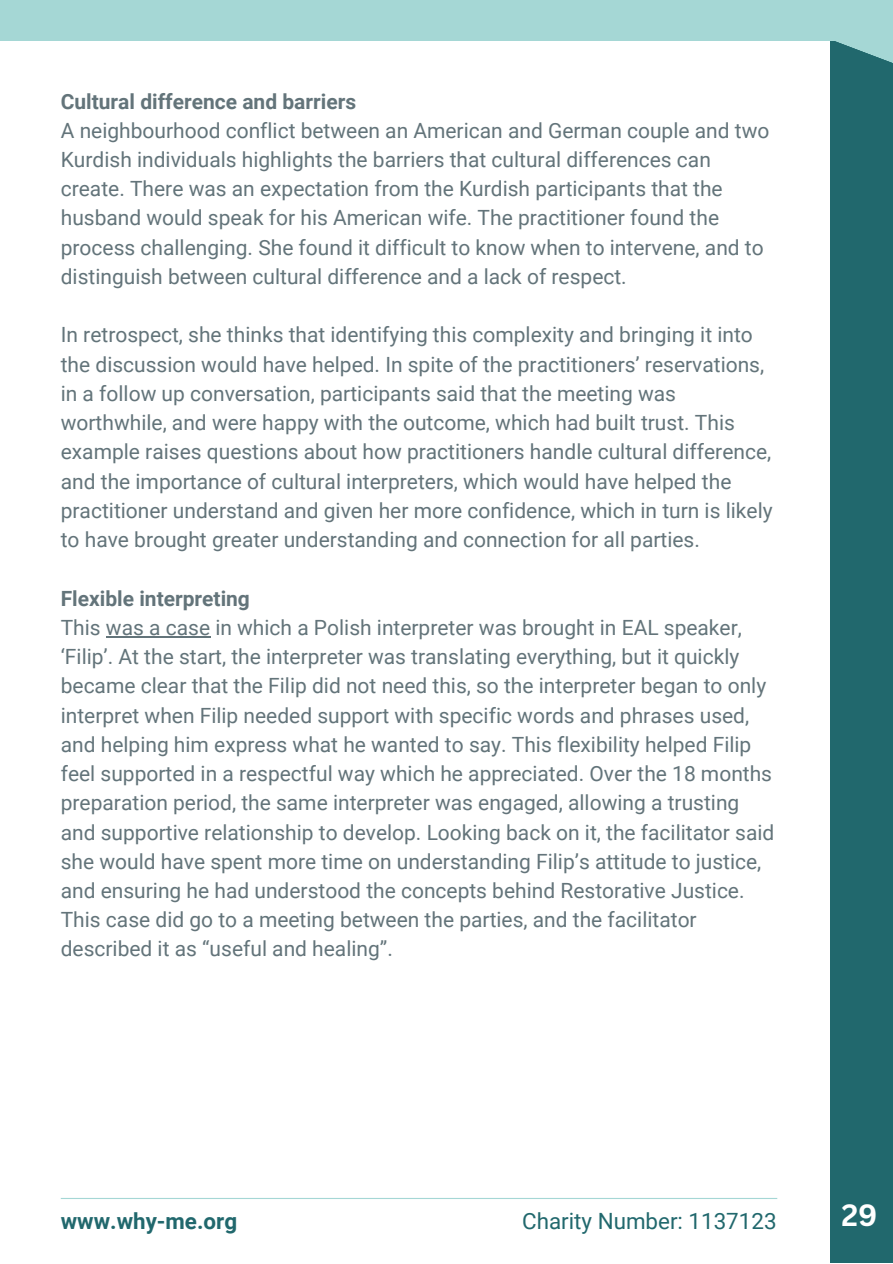
<style>
.page{position:relative;width:893px;height:1264px;background:#fff}
.page>*{position:absolute;margin:0;border:0;box-sizing:border-box;transform-origin:0 0}
.t1{font:700 30px "Canva Sans";color:#fff}
.t2{font:22.35px "Roboto";color:#21686d}
.t3{font:700 22.35px "Roboto";color:#21686d}
.t4{font:21px/29.2px "Roboto";color:#63747a}
.t5{font:700 21px "Roboto";color:#63747a}
</style>
<div class="page">
<div style="left:830px;top:0;width:62px;height:1262px;background:#21686d"></div>
<div style="left:0;top:0;width:892px;height:40px;background:#a5d7d5"></div>
<svg style="left:828px;top:40px;width:64px;height:23px"></svg>
<hr style="left:61px;top:1197px;width:716px;height:1px;background:#a5d7d5">
<hr style="left:106px;top:636px;width:104px;height:1px;background:#63747a">
<p class="t5" style="left:61px;top:89px;width:297px">Cultural difference and barriers</p>
<p class="t4" style="left:61px;top:116px;width:710px">A neighbourhood conflict between an American and German couple and two Kurdish individuals highlights the barriers that cultural differences can create. There was an expectation from the Kurdish participants that the husband would speak for his American wife. The practitioner found the process challenging. She found it difficult to know when to intervene, and to distinguish between cultural difference and a lack of respect.</p>
<p class="t4" style="left:61px;top:320px;width:713px">In retrospect, she thinks that identifying this complexity and bringing it into the discussion would have helped. In spite of the practitioners’ reservations, in a follow up conversation, participants said that the meeting was worthwhile, and were happy with the outcome, which had built trust. This example raises questions about how practitioners handle cultural difference, and the importance of cultural interpreters, which would have helped the practitioner understand and given her more confidence, which in turn is likely to have brought greater understanding and connection for all parties.</p>
<p class="t5" style="left:61px;top:586px;width:191px">Flexible interpreting</p>
<p class="t4" style="left:61px;top:613px;width:715px">This was a case in which a Polish interpreter was brought in EAL speaker, ‘Filip’. At the start, the interpreter was translating everything, but it quickly became clear that the Filip did not need this, so the interpreter began to only interpret when Filip needed support with specific words and phrases used, and helping him express what he wanted to say. This flexibility helped Filip feel supported in a respectful way which he appreciated. Over the 18 months preparation period, the same interpreter was engaged, allowing a trusting and supportive relationship to develop. Looking back on it, the facilitator said she would have spent more time on understanding Filip’s attitude to justice, and ensuring he had understood the concepts behind Restorative Justice.<br>This case did go to a meeting between the parties, and the facilitator described it as “useful and healing”.</p>
<p class="t3" style="left:61px;top:1207px;width:178px">www.why-me.org</p>
<p class="t2" style="left:522px;top:1207px;width:256px">Charity Number: 1137123</p>
<p class="t1" style="left:841px;top:1194px;width:38px">29</p>
</div>
